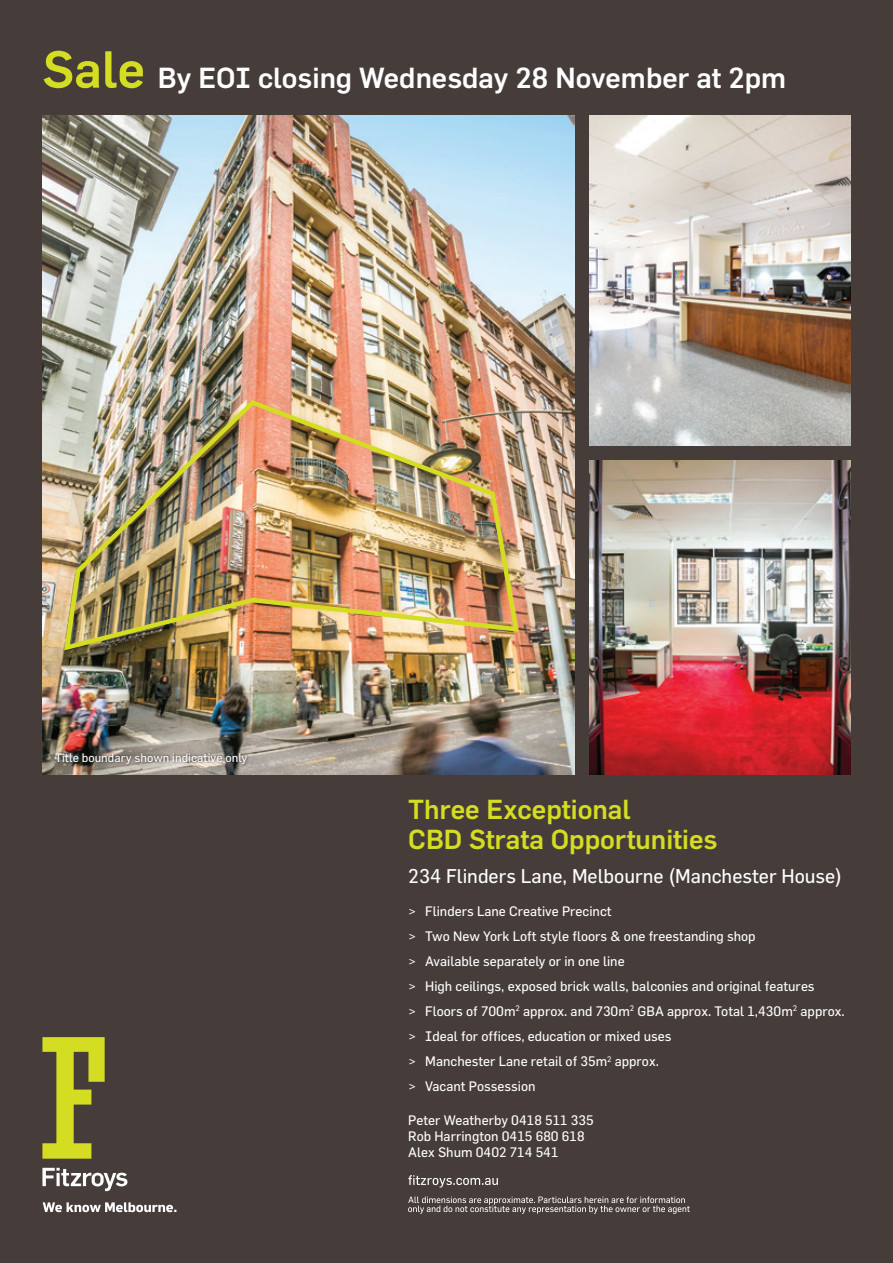
<style>
.page{position:relative;width:893px;height:1263px;background:#463d3b}
.page>*{position:absolute;margin:0;border:0;box-sizing:border-box;transform-origin:0 0}
.Sale_type{font:500 28.5px "Flama";color:#fff}
.Heading{font:500 27px/30px "Flama";color:#d4dd21}
.Address{font:19.5px "Flama";color:#fff}
.Auction_details{font:13.5px "Flama";color:#fff}
.t1{font:12px "Flama";color:#fff}
.s1{font-size:51px;color:#d4dd21}
</style>
<div class="page">
<svg style="left:42px;top:1037px;width:63px;height:122px"></svg>
<svg style="left:42px;top:1168px;width:85px;height:23px"></svg>
<svg style="left:43px;top:1202px;width:133px;height:10px"></svg>
<svg style="left:408px;top:1196px;width:282px;height:18px"></svg>
<svg style="left:408px;top:1175px;width:90px;height:12px"></svg>
<img style="left:589px;top:460px;width:261px;height:315px">
<img style="left:589px;top:116px;width:261px;height:329px">
<img style="left:43px;top:116px;width:531px;height:659px">
<img style="left:61px;top:397px;width:460px;height:256px">
<div style="left:54px;top:751px;width:195px;height:15px;background:#231f20;opacity:.75"></div>
<p class="Sale_type" style="left:43px;top:60px;width:745px"><span class="s1">Sale</span> By EOI closing Wednesday 28 November at 2pm</p>
<p class="t1" style="left:55px;top:750px;width:194px">Title boundary shown indicative only</p>
<p class="Heading" style="left:408px;top:794px;width:311px">Three Exceptional<br>CBD Strata Opportunities</p>
<p class="Address" style="left:408px;top:864px;width:436px">234 Flinders Lane, Melbourne (Manchester House)</p>
<p class="Auction_details" style="left:408px;top:903px;width:205px">&gt; Flinders Lane Creative Precinct</p>
<p class="Auction_details" style="left:408px;top:928px;width:349px">&gt; Two New York Loft style floors &amp; one freestanding shop</p>
<p class="Auction_details" style="left:408px;top:953px;width:218px">&gt; Available separately or in one line</p>
<p class="Auction_details" style="left:408px;top:978px;width:408px">&gt; High ceilings, exposed brick walls, balconies and original features</p>
<p class="Auction_details" style="left:408px;top:1003px;width:438px">&gt; Floors of 700m<sup>2</sup> approx. and 730m<sup>2</sup> GBA approx. Total 1,430m<sup>2</sup> approx.</p>
<p class="Auction_details" style="left:408px;top:1028px;width:265px">&gt; Ideal for offices, education or mixed uses</p>
<p class="Auction_details" style="left:408px;top:1053px;width:252px">&gt; Manchester Lane retail of 35m<sup>2</sup> approx.</p>
<p class="Auction_details" style="left:408px;top:1078px;width:129px">&gt; Vacant Possession</p>
<p class="Auction_details" style="left:408px;top:1112px;width:187px">Peter Weatherby 0418 511 335</p>
<p class="Auction_details" style="left:408px;top:1144px;width:152px">Alex Shum 0402 714 541</p>
<p class="Auction_details" style="left:408px;top:1128px;width:178px">Rob Harrington 0415 680 618</p>
</div>
